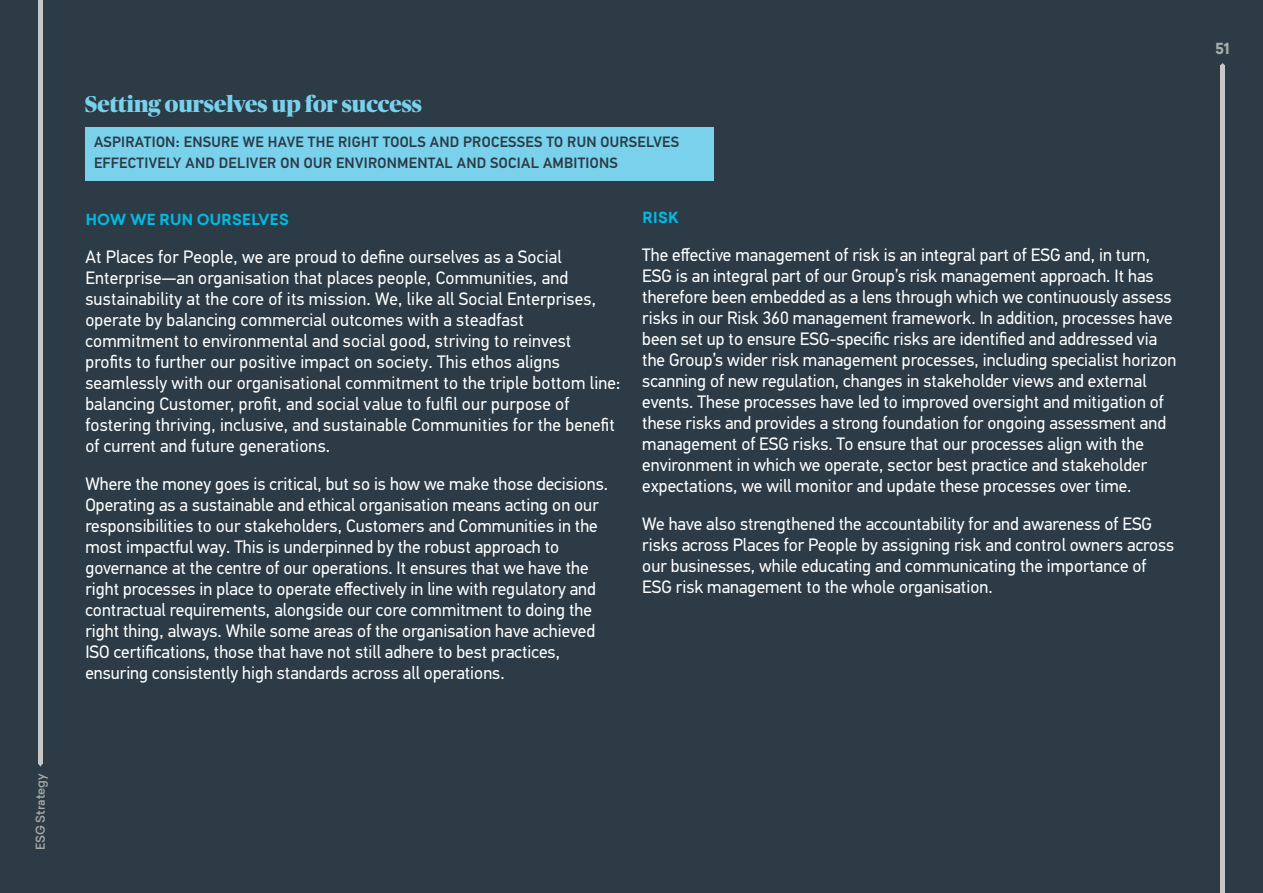
<style>
.page{position:relative;width:1263px;height:893px;background:#2c3b46}
.page>*{position:absolute;margin:0;border:0;box-sizing:border-box;transform-origin:0 0}
.t1{font:900 22.8px "Publico Banner";color:#79d1ec}
.t2{font:18px/21px "PF Din Text Std";color:#fff}
.t3{font:500 15px/21px "PF Din Text Std";letter-spacing:.02em;color:#2c3b46}
.t4{font:700 15px "Sailec";letter-spacing:.02em;color:#00b9e3}
.t5{font:700 15px "Sailec";color:#a9acab}
.t6{font:500 12px "Sailec";color:#a9acab}
</style>
<div class="page">
<div style="left:38px;top:0;width:5px;height:764px;background:#c7c7c7"></div>
<div style="left:1220px;top:65px;width:5px;height:828px;background:#c7c7c7"></div>
<div style="left:85px;top:127px;width:629px;height:54px;background:#79d1ec"></div>
<p class="t6" style="left:32px;top:850px;width:79px;rotate:-90deg">ESG Strategy</p>
<p class="t1" style="left:85px;top:87px;width:338px">Setting ourselves up for success</p>
<p class="t3" style="left:94px;top:132px;width:587px">ASPIRATION: ENSURE WE HAVE THE RIGHT TOOLS AND PROCESSES TO RUN OURSELVES<br>EFFECTIVELY AND DELIVER ON OUR ENVIRONMENTAL AND SOCIAL AMBITIONS</p>
<p class="t4" style="left:86px;top:209px;width:205px">HOW WE RUN OURSELVES</p>
<p class="t2" style="left:85px;top:247px;width:537px">At Places for People, we are proud to define ourselves as a Social Enterprise—an organisation that places people, Communities, and sustainability at the core of its mission. We, like all Social Enterprises, operate by balancing commercial outcomes with a steadfast commitment to environmental and social good, striving to reinvest profits to further our positive impact on society. This ethos aligns seamlessly with our organisational commitment to the triple bottom line: balancing Customer, profit, and social value to fulfil our purpose of fostering thriving, inclusive, and sustainable Communities for the benefit of current and future generations.</p>
<p class="t2" style="left:85px;top:474px;width:524px">Where the money goes is critical, but so is how we make those decisions.<br>Operating as a sustainable and ethical organisation means acting on our responsibilities to our stakeholders, Customers and Communities in the most impactful way. This is underpinned by the robust approach to governance at the centre of our operations. It ensures that we have the right processes in place to operate effectively in line with regulatory and contractual requirements, alongside our core commitment to doing the right thing, always. While some areas of the organisation have achieved ISO certifications, those that have not still adhere to best practices, ensuring consistently high standards across all operations.</p>
<p class="t4" style="left:643px;top:207px;width:38px">RISK</p>
<p class="t2" style="left:642px;top:244px;width:536px">The effective management of risk is an integral part of ESG and, in turn, ESG is an integral part of our Group’s risk management approach. It has therefore been embedded as a lens through which we continuously assess risks in our Risk 360 management framework. In addition, processes have been set up to ensure ESG-specific risks are identified and addressed via the Group’s wider risk management processes, including specialist horizon scanning of new regulation, changes in stakeholder views and external events. These processes have led to improved oversight and mitigation of these risks and provides a strong foundation for ongoing assessment and management of ESG risks. To ensure that our processes align with the environment in which we operate, sector best practice and stakeholder expectations, we will monitor and update these processes over time.</p>
<p class="t2" style="left:642px;top:513px;width:534px">We have also strengthened the accountability for and awareness of ESG risks across Places for People by assigning risk and control owners across our businesses, while educating and communicating the importance of ESG risk management to the whole organisation.</p>
<p class="t5" style="left:1215px;top:38px;width:16px">51</p>
</div>
